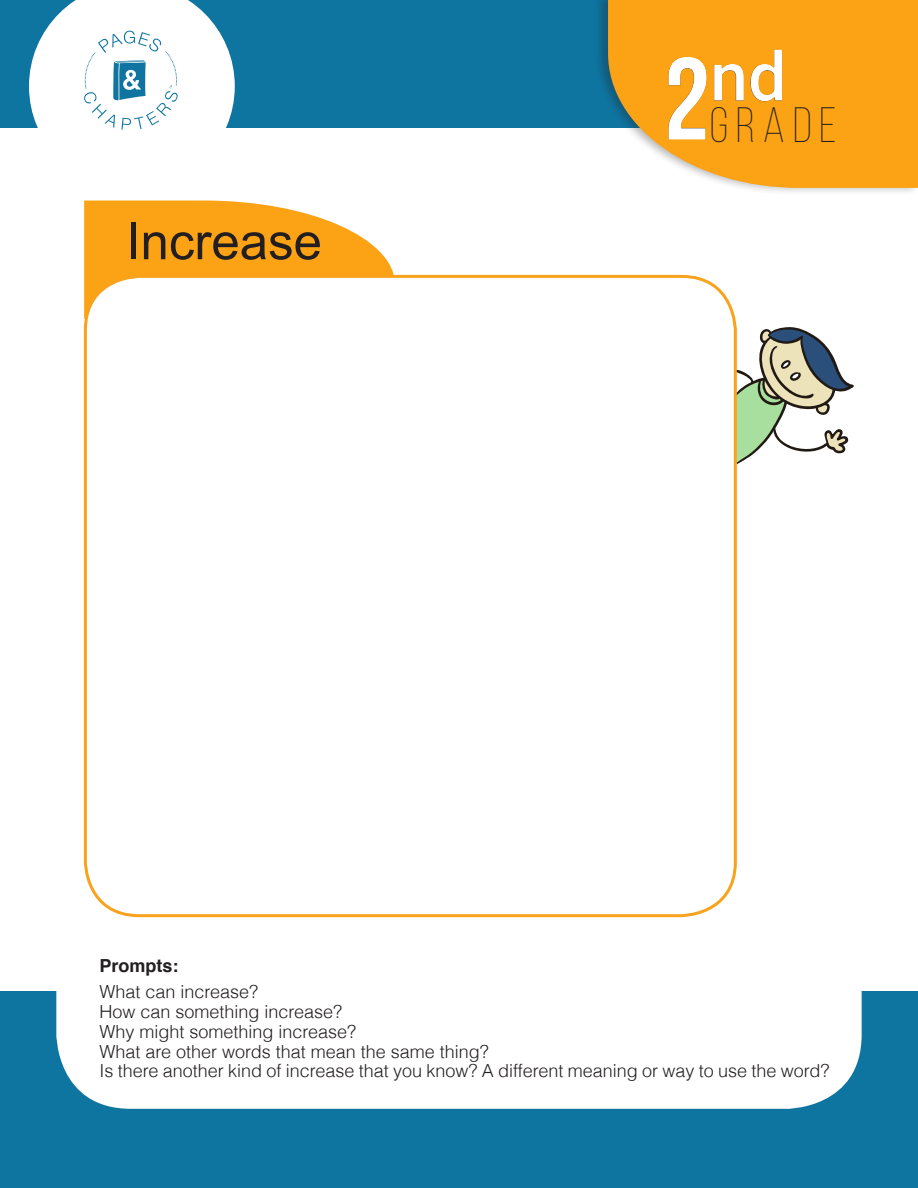
<style>
.page{position:relative;width:918px;height:1188px;background:#fff}
.page>*{position:absolute;margin:0;border:0;box-sizing:border-box;transform-origin:0 0}
.t1{font:500 68.25px "Roboto";color:#fff}
.t2{font:51px "Helvetica";color:#231f20}
.t3{font:300 49.65px "Bebas Neue";letter-spacing:.16em;color:#231f20}
.t4{font:300 18px "Helvetica";color:#231f20}
.t5{font:700 18px "Helvetica";color:#231f20}
.s1{font-family:"Bebas Neue";font-weight:700;font-size:117px}
</style>
<div class="page">
<div style="left:0;top:991px;width:918px;height:197px;background:#0e75a1"></div>
<div style="left:56px;top:302px;width:806px;height:807px;background:#fff;border-radius:74px"></div>
<svg style="left:737px;top:327px;width:117px;height:137px"></svg>
<div style="left:0;top:0;width:918px;height:127px;background:#0e75a1"></div>
<div style="left:593px;top:0;width:325px;height:196px;background:#231f20;opacity:.32"></div>
<svg style="left:608px;top:0;width:310px;height:188px;background:#f6ad37"></svg>
<svg style="left:84px;top:201px;width:311px;height:118px;background:#fcaf36"></svg>
<div style="left:641px;top:29px;width:226px;height:131px;background:#fca215"></div>
<svg style="left:29px;top:0;width:206px;height:130px;background:#daeaf0"></svg>
<div style="left:85px;top:276px;width:650px;height:640px;background:#fff;border-radius:54px"></div>
<div style="left:84px;top:275px;width:653px;height:642px;border:3px solid #f9a21c;border-radius:54px"></div>
<p class="t2" style="left:126px;top:206px;width:197px">Increase</p>
<h1 class="t1" style="left:664px;top:29px;width:124px"><span class="s1">2</span>nd</h1>
<p class="t3" style="left:710px;top:98px;width:129px">GRADE</p>
<p class="t5" style="left:99px;top:954px;width:81px">Prompts:</p>
<p class="t4" style="left:99px;top:977px;width:160px">What can increase?</p>
<p class="t4" style="left:99px;top:997px;width:244px">How can something increase?</p>
<p class="t4" style="left:99px;top:1017px;width:258px">Why might something increase?</p>
<p class="t4" style="left:99px;top:1037px;width:391px">What are other words that mean the same thing?</p>
<p class="t4" style="left:99px;top:1057px;width:732px">Is there another kind of increase that you know? A different meaning or way to use the word?</p>
</div>
